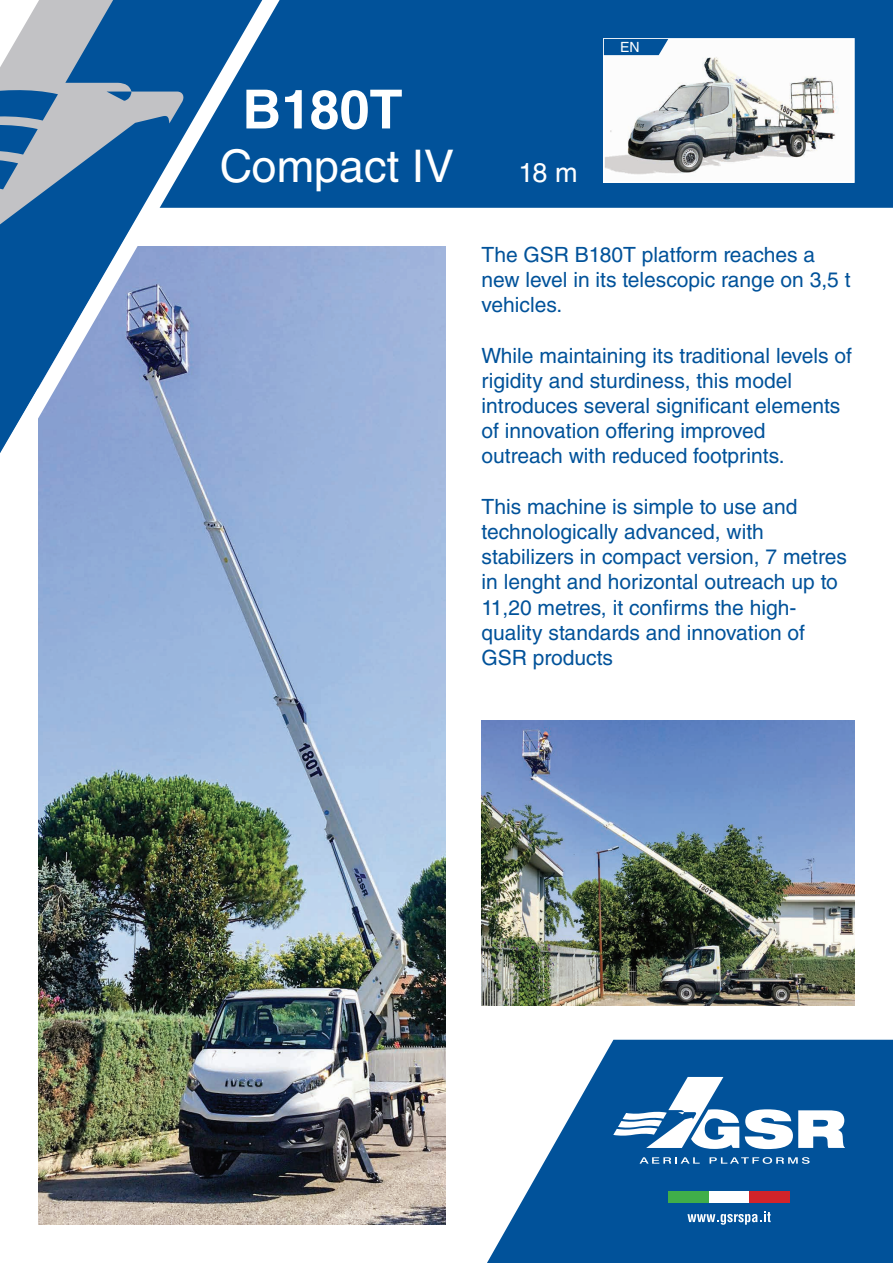
<style>
.page{position:relative;width:893px;height:1263px;background:#fff}
.page>*{position:absolute;margin:0;border:0;box-sizing:border-box;transform-origin:0 0}
.t1{font:700 54px "Helvetica LT Std";color:#fff}
.t2{font:45px "Helvetica LT Std";color:#fff}
.t3{font:27px "Helvetica LT Std";color:#fff}
.t4{font:21px "Helvetica LT Std";color:#01529a}
.t5{font:14.1px "Helvetica LT Std";color:#fff}
</style>
<div class="page">
<img style="left:38px;top:247px;width:408px;height:978px">
<div style="left:302px;top:0;width:591px;height:208px;background:#01529a"></div>
<img style="left:606px;top:41px;width:246px;height:139px">
<div style="left:603px;top:38px;width:252px;height:145px;border:2px solid #fff"></div>
<svg style="left:604px;top:39px;width:64px;height:16px"></svg>
<svg style="left:0;top:0;width:302px;height:606px;background:#7297c3"></svg>
<svg style="left:487px;top:1040px;width:406px;height:223px;fill:#01529a"></svg>
<div style="left:669px;top:1192px;width:40px;height:11px;background:#40ae49"></div>
<div style="left:709px;top:1192px;width:40px;height:11px;background:#fff"></div>
<div style="left:749px;top:1192px;width:40px;height:11px;background:#d1232a"></div>
<svg style="left:687px;top:1211px;width:84px;height:14px"></svg>
<svg style="left:613px;top:1077px;width:232px;height:72px"></svg>
<svg style="left:639px;top:1157px;width:61px;height:6px"></svg>
<svg style="left:709px;top:1157px;width:101px;height:7px"></svg>
<img style="left:482px;top:720px;width:373px;height:286px">
<p class="t1" style="left:242px;top:77px;width:162px">B180T</p>
<p class="t2" style="left:220px;top:141px;width:236px">Compact IV</p>
<p class="t3" style="left:519px;top:157px;width:60px">18 m</p>
<p class="t5" style="left:620px;top:39px;width:21px">EN</p>
<p class="t4" style="left:482px;top:242px;width:335px">The GSR B180T platform reaches a</p>
<p class="t4" style="left:482px;top:267px;width:370px">new level in its telescopic range on 3,5 t</p>
<p class="t4" style="left:482px;top:293px;width:82px">vehicles.</p>
<p class="t4" style="left:482px;top:343px;width:372px">While maintaining its traditional levels of</p>
<p class="t4" style="left:482px;top:368px;width:312px">rigidity and sturdiness, this model</p>
<p class="t4" style="left:482px;top:393px;width:360px">introduces several significant elements</p>
<p class="t4" style="left:482px;top:419px;width:285px">of innovation offering improved</p>
<p class="t4" style="left:482px;top:444px;width:305px">outreach with reduced footprints.</p>
<p class="t4" style="left:482px;top:494px;width:317px">This machine is simple to use and</p>
<p class="t4" style="left:482px;top:519px;width:284px">technologically advanced, with</p>
<p class="t4" style="left:482px;top:545px;width:367px">stabilizers in compact version, 7 metres</p>
<p class="t4" style="left:482px;top:570px;width:358px">in lenght and horizontal outreach up to</p>
<p class="t4" style="left:482px;top:595px;width:316px">11,20 metres, it confirms the high-</p>
<p class="t4" style="left:482px;top:620px;width:325px">quality standards and innovation of</p>
<p class="t4" style="left:482px;top:645px;width:133px">GSR products</p>
</div>
